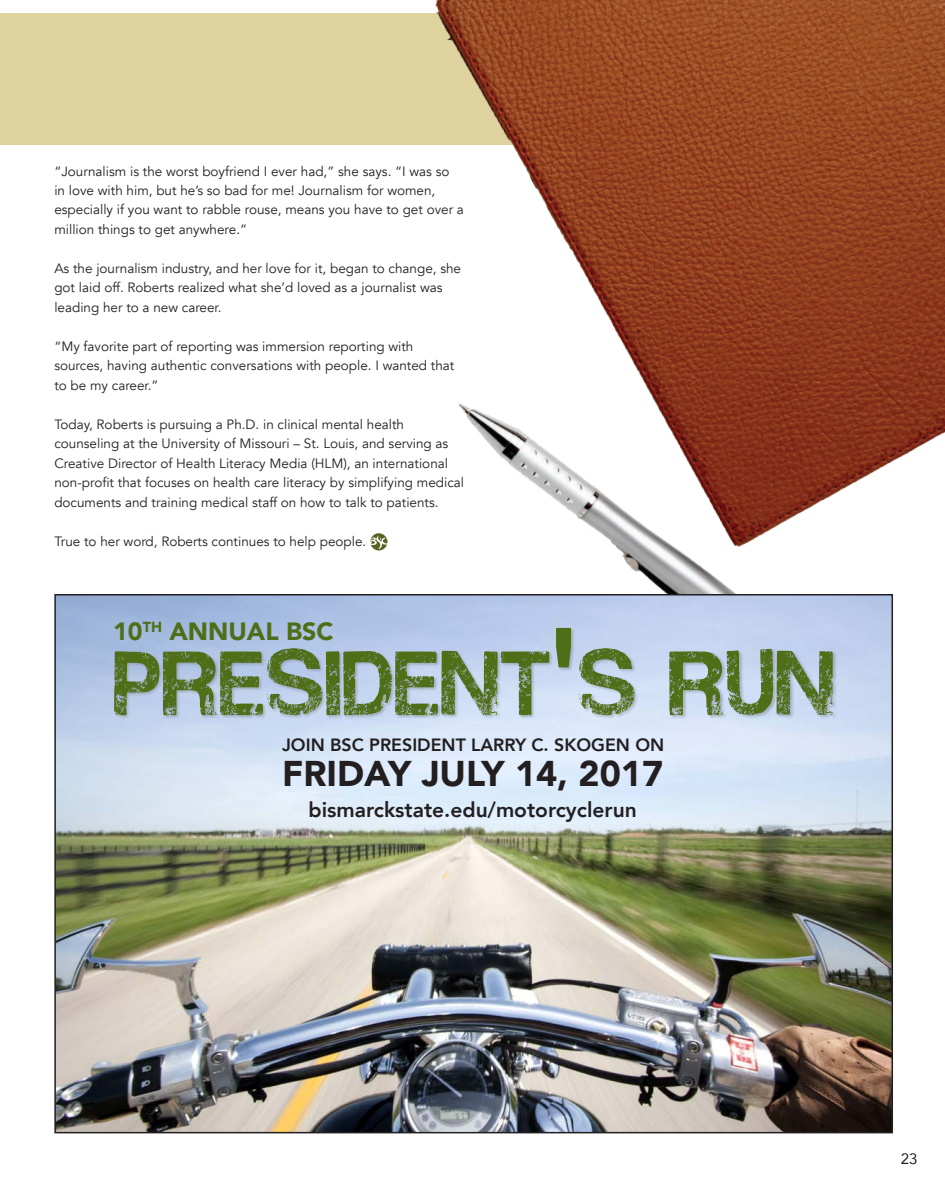
<style>
.page{position:relative;width:945px;height:1188px;background:#fff}
.page>*{position:absolute;margin:0;border:0;box-sizing:border-box;transform-origin:0 0}
.t1{font:154.95px "Bernal Heights";letter-spacing:.02em;color:#4e6e17;scale:.64 1}
.t2{font:900 35.7px "Avenir";color:#231f20}
.t3{font:900 24.9px "Avenir";color:#4e6e17}
.t4{font:800 21px "Avenir";color:#231f20}
.t5{font:800 17.7px "Avenir";color:#231f20}
.t6{font:15px "Avenir";color:#231f20}
.t7{font:13.5px/19.5px "Avenir";color:#231f20}
.s1{font-family:"Abadi";font-weight:800;font-stretch:condensed}
.s2{font-size:155.1px}
</style>
<div class="page">
<img style="left:0;top:0;width:945px;height:594px">
<img style="left:57px;top:597px;width:833px;height:533px">
<div style="left:113px;top:628px;width:724px;height:91px;background:#808285;opacity:.5"></div>
<svg style="left:370px;top:533px;width:17px;height:17px"></svg>
<svg style="left:370px;top:536px;width:18px;height:13px"></svg>
<p class="t7" style="left:54px;top:161px;width:411px">“Journalism is the worst boyfriend I ever had,” she says. “I was so<br>in love with him, but he’s so bad for me! Journalism for women, especially if you want to rabble rouse, means you have to get over a million things to get anywhere.”</p>
<p class="t7" style="left:54px;top:259px;width:408px">As the journalism industry, and her love for it, began to change, she got laid off. Roberts realized what she’d loved as a journalist was leading her to a new career.</p>
<p class="t7" style="left:54px;top:337px;width:402px">“My favorite part of reporting was immersion reporting with sources, having authentic conversations with people. I wanted that to be my career.”</p>
<p class="t7" style="left:54px;top:415px;width:411px">Today, Roberts is pursuing a Ph.D. in clinical mental health counseling at the University of Missouri – St. Louis, and serving as Creative Director of Health Literacy Media (HLM), an international non-profit that focuses on health care literacy by simplifying medical documents and training medical staff on how to talk to patients.</p>
<p class="t7" style="left:54px;top:532px;width:313px">True to her word, Roberts continues to help people.</p>
<p class="t3" style="left:113px;top:610px;width:222px">10<sup>TH</sup> ANNUAL BSC</p>
<p class="t1" style="left:113px;top:589px;width:1126px">PRESIDENT<span class="s1">'</span>S <span class="s2">RUN</span></p>
<p class="t5" style="left:282px;top:731px;width:384px">JOIN BSC PRESIDENT LARRY C. SKOGEN ON</p>
<p class="t2" style="left:282px;top:743px;width:382px">FRIDAY JULY 14, 2017</p>
<p class="t4" style="left:309px;top:793px;width:330px">bismarckstate.edu/motorcyclerun</p>
<p class="t6" style="left:901px;top:1147px;width:18px">23</p>
</div>
